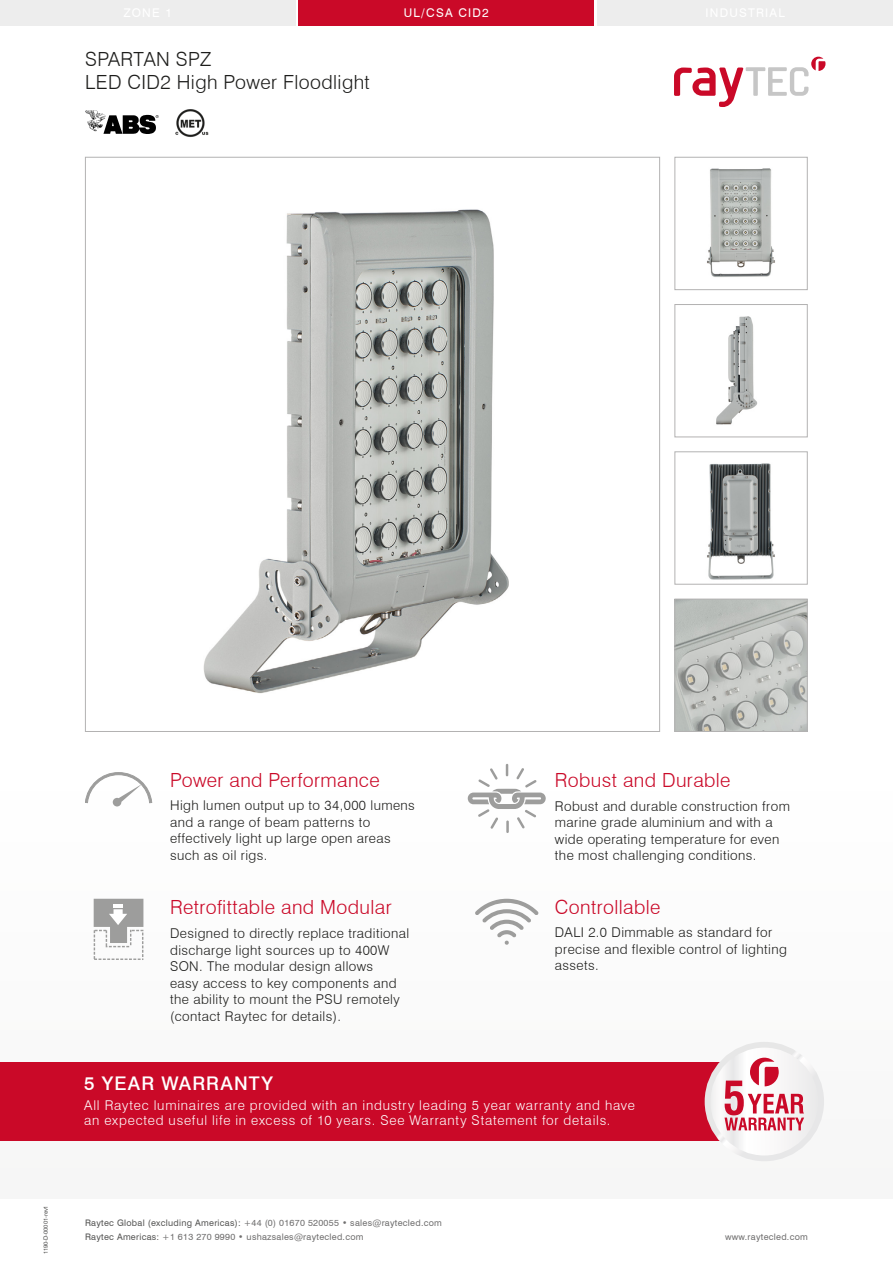
<style>
.page{position:relative;width:893px;height:1263px;background:#fff}
.page>*{position:absolute;margin:0;border:0;box-sizing:border-box;transform-origin:0 0}
.t1{font:300 19.5px "Swiss 721 BT";letter-spacing:.02em;color:#ca0928}
.t2{font:300 19.5px/23.4px "Swiss 721 BT";letter-spacing:.02em;color:#1d1d1b}
.t3{font:500 18.75px "Swiss 721 BT";letter-spacing:.06em;color:#fff}
.t4{font:300 13.5px/16.5px "Swiss 721 BT";letter-spacing:.03em;color:#1d1d1b}
.t5{font:300 13.5px/15.8px "Swiss 721 BT";letter-spacing:.06em;color:#fff}
.t6{font:12px "Swiss 721 BT";letter-spacing:.1em;color:#fff}
.t7{font:9px/13.5px "Swiss 721 BT";letter-spacing:.03em;color:#706f6f}
.t8{font:6px "Swiss 721 BT";letter-spacing:-.02em;color:#575756}
.s1{color:#575756}
</style>
<div class="page">
<img style="left:203px;top:209px;width:306px;height:485px">
<img style="left:707px;top:168px;width:68px;height:109px">
<div style="left:674px;top:157px;width:134px;height:133px;border:1px solid #b3b2b2"></div>
<img style="left:707px;top:463px;width:68px;height:117px">
<div style="left:674px;top:451px;width:134px;height:134px;border:1px solid #b3b2b2"></div>
<img style="left:716px;top:316px;width:42px;height:109px">
<div style="left:674px;top:304px;width:134px;height:133px;border:1px solid #b3b2b2"></div>
<img style="left:676px;top:601px;width:130px;height:129px">
<div style="left:674px;top:599px;width:134px;height:133px;border:1px solid #b3b2b2"></div>
<svg style="left:674px;top:57px;width:151px;height:50px"></svg>
<div style="left:0;top:0;width:296px;height:26px;background:#ededed"></div>
<div style="left:299px;top:0;width:295px;height:26px;background:#ca0928"></div>
<div style="left:597px;top:0;width:296px;height:26px;background:#ededed"></div>
<svg style="left:94px;top:899px;width:49px;height:61px"></svg>
<div style="left:0;top:1062px;width:771px;height:79px;background:#ca0928"></div>
<svg style="left:707px;top:1045px;width:114px;height:113px"></svg>
<div style="left:705px;top:1042px;width:119px;height:119px;border:6px solid #fff;border-radius:50%"></div>
<svg style="left:724px;top:1058px;width:80px;height:72px"></svg>
<svg style="left:85px;top:110px;width:74px;height:24px"></svg>
<svg style="left:468px;top:764px;width:78px;height:69px"></svg>
<svg style="left:475px;top:899px;width:64px;height:46px"></svg>
<svg style="left:85px;top:772px;width:67px;height:34px"></svg>
<img style="left:175px;top:109px;width:33px;height:28px">
<h1 class="t2" style="left:85px;top:47px;width:286px">SPARTAN SPZ<br>LED CID2 High Power Floodlight</h1>
<p class="t6" style="left:404px;top:5px;width:86px">UL/CSA CID2</p>
<p class="t8" style="left:42px;top:1254px;width:51px;rotate:-90deg">1190-D-00001-rev1</p>
<h1 class="t1" style="left:170px;top:768px;width:211px">Power and Performance</h1>
<p class="t4" style="left:170px;top:797px;width:246px">High lumen output up to 34,000 lumens and a range of beam patterns to effectively light up large open areas such as oil rigs.</p>
<h1 class="t1" style="left:170px;top:895px;width:223px">Retrofittable and Modular</h1>
<p class="t4" style="left:170px;top:925px;width:241px">Designed to directly replace traditional discharge light sources up to 400W SON. The modular design allows<br>easy access to key components and the ability to mount the PSU remotely (contact Raytec for details).</p>
<h1 class="t1" style="left:555px;top:768px;width:177px">Robust and Durable</h1>
<p class="t4" style="left:555px;top:797px;width:237px">Robust and durable construction from marine grade aluminium and with a wide operating temperature for even the most challenging conditions.</p>
<h1 class="t1" style="left:555px;top:895px;width:107px">Controllable</h1>
<p class="t4" style="left:555px;top:924px;width:234px">DALI 2.0 Dimmable as standard for precise and flexible control of lighting assets.</p>
<h2 class="t3" style="left:84px;top:1071px;width:190px">5 YEAR WARRANTY</h2>
<p class="t5" style="left:84px;top:1097px;width:552px">All Raytec luminaires are provided with an industry leading 5 year warranty and have an expected useful life in excess of 10 years. See Warranty Statement for details.</p>
<p class="t7" style="left:85px;top:1216px;width:358px"><span class="s1">Raytec Global (excluding Americas):</span> +44 (0) 01670 520055 • sales@raytecled.com<br><span class="s1">Raytec Americas:</span> +1 613 270 9990 • ushazsales@raytecled.com</p>
<p class="t7" style="left:725px;top:1230px;width:84px">www.raytecled.com</p>
</div>
